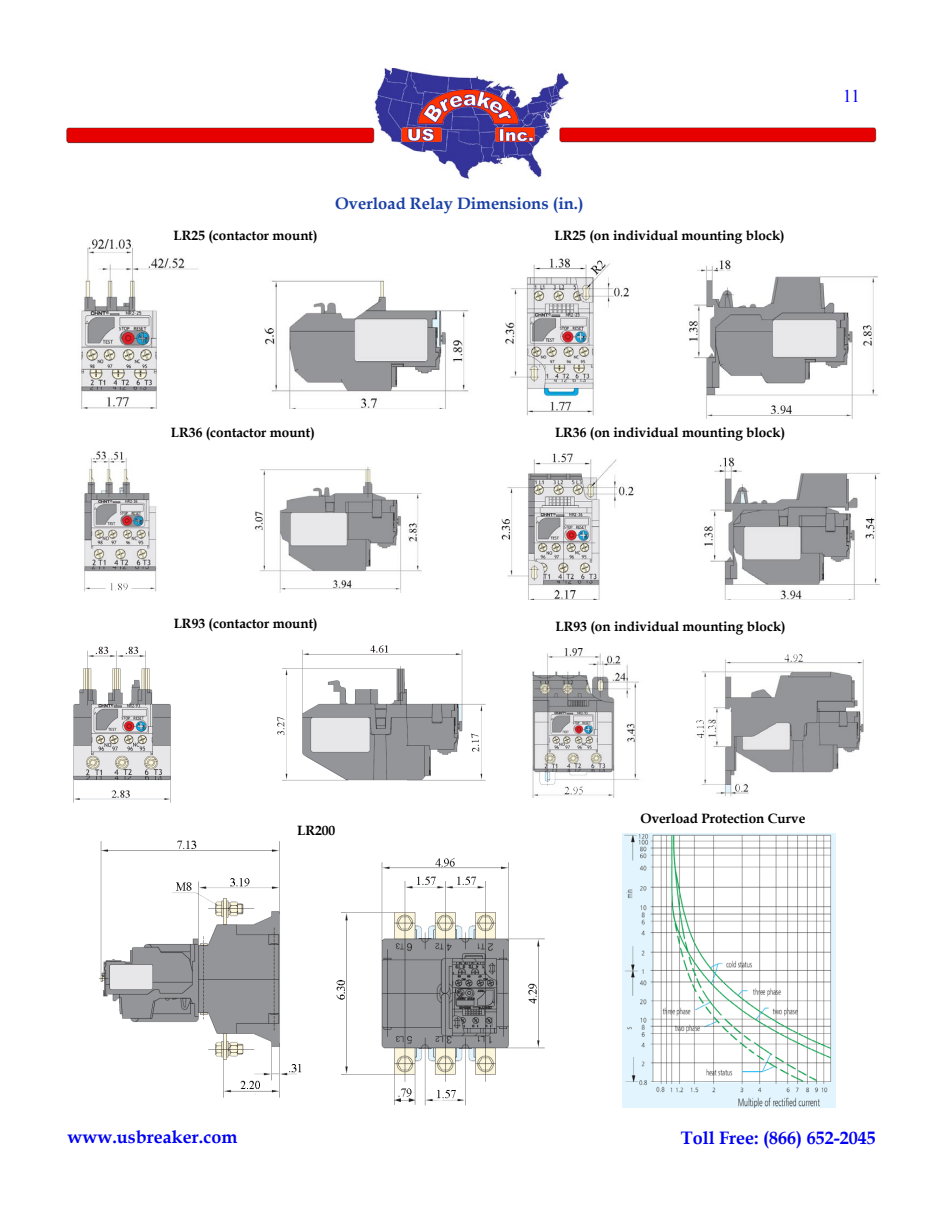
<style>
.page{position:relative;width:945px;height:1215px;background:#fff}
.page>*{position:absolute;margin:0;border:0;box-sizing:border-box;transform-origin:0 0}
.t1{font:700 18px "Book Antiqua";color:#0001f2}
.t2{font:18px "Times New Roman";color:#0001f2}
.t3{font:700 16.5px "Book Antiqua";color:#1940a5}
.t4{font:700 13.5px "Book Antiqua";color:#000}
</style>
<div class="page">
<img style="left:374px;top:69px;width:195px;height:110px">
<img style="left:66px;top:126px;width:310px;height:18px">
<img style="left:558px;top:126px;width:319px;height:18px">
<img style="left:402px;top:90px;width:133px;height:52px">
<img style="left:98px;top:840px;width:447px;height:266px">
<img style="left:73px;top:645px;width:413px;height:158px">
<img style="left:532px;top:648px;width:332px;height:149px">
<img style="left:501px;top:453px;width:379px;height:147px">
<img style="left:84px;top:451px;width:338px;height:141px">
<img style="left:505px;top:258px;width:373px;height:160px">
<img style="left:81px;top:240px;width:388px;height:169px">
<img style="left:622px;top:833px;width:214px;height:275px">
<p class="t3" style="left:335px;top:192px;width:250px">Overload Relay Dimensions (in.)</p>
<p class="t4" style="left:174px;top:226px;width:145px">LR25 (contactor mount)</p>
<p class="t4" style="left:555px;top:226px;width:232px">LR25 (on individual mounting block)</p>
<h1 class="t2" style="left:843px;top:83px;width:19px">11</h1>
<p class="t4" style="left:171px;top:423px;width:145px">LR36 (contactor mount)</p>
<p class="t4" style="left:555px;top:424px;width:232px">LR36 (on individual mounting block)</p>
<p class="t4" style="left:174px;top:615px;width:145px">LR93 (contactor mount)</p>
<p class="t4" style="left:556px;top:617px;width:232px">LR93 (on individual mounting block)</p>
<p class="t4" style="left:297px;top:822px;width:40px">LR200</p>
<p class="t4" style="left:640px;top:810px;width:166px">Overload Protection Curve</p>
<h1 class="t1" style="left:68px;top:1125px;width:171px">www.usbreaker.com</h1>
<h1 class="t1" style="left:681px;top:1125px;width:196px">Toll Free: (866) 652-2045</h1>
</div>
